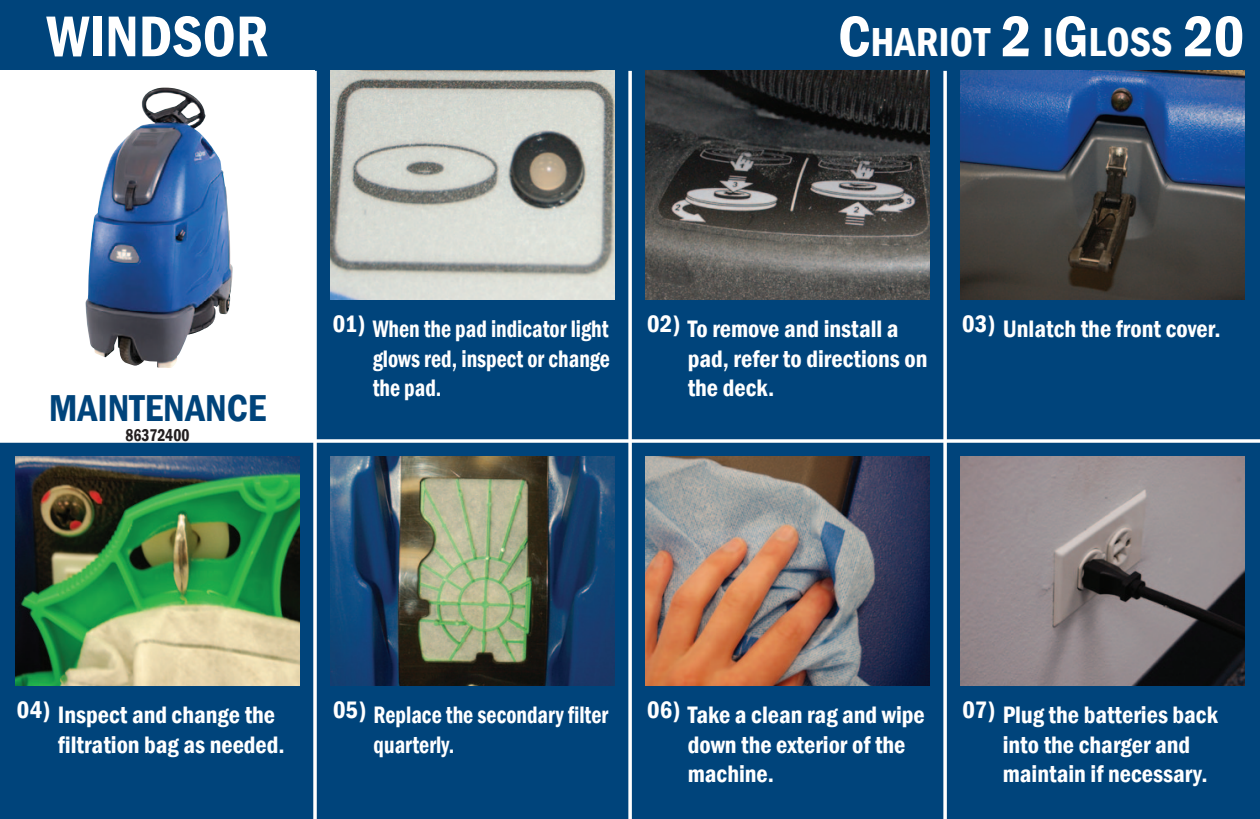
<style>
.page{position:relative;width:1260px;height:819px;background:#00447b}
.page>*{position:absolute;margin:0;border:0;box-sizing:border-box;transform-origin:0 0}
.t1{font:600 condensed 59.5px "Franklin Gothic";color:#fff}
.t2{font:600 condensed 41.65px "Franklin Gothic";color:#fff}
.t3{font:600 condensed 38.5px "Franklin Gothic";color:#00447b}
.t4{font:600 condensed 24.5px/29.4px "Franklin Gothic";color:#fff}
.t5{font:600 condensed 24.5px/29.4px "Franklin Gothic";color:#fff;text-align:justify;scale:.9 1}
.t6{font:600 condensed 24.5px "Franklin Gothic";color:#fff}
.t7{font:600 condensed 17.5px "Franklin Gothic";color:#231f20;scale:.9 1}
.s1{font-size:59.5px}
</style>
<div class="page">
<svg style="left:628px;top:71px;width:4px;height:748px;background:#dfe7ee"></svg>
<svg style="left:313px;top:71px;width:4px;height:748px;background:#e0e8ef"></svg>
<svg style="left:943px;top:71px;width:4px;height:748px;background:#dfe7ee"></svg>
<svg style="left:0;top:439px;width:1260px;height:4px;background:#dfe7ee"></svg>
<div style="left:0;top:71px;width:315px;height:370px;background:#fff"></div>
<img style="left:85px;top:88px;width:125px;height:280px">
<img style="left:331px;top:71px;width:283px;height:228px">
<img style="left:16px;top:457px;width:283px;height:228px">
<img style="left:646px;top:71px;width:283px;height:228px">
<img style="left:646px;top:457px;width:283px;height:228px">
<img style="left:961px;top:71px;width:283px;height:228px">
<img style="left:961px;top:457px;width:283px;height:228px">
<img style="left:331px;top:457px;width:283px;height:228px">
<p class="t1" style="left:47px;top:-3px;width:223px">WINDSOR</p>
<p class="t2" style="left:838px;top:15px;width:408px"><span class="s1">C</span>HARIOT <span class="s1">2</span> I<span class="s1">G</span>LOSS <span class="s1">20</span></p>
<p class="t3" style="left:49px;top:382px;width:219px">MAINTENANCE</p>
<p class="t7" style="left:126px;top:423px;width:73px">86372400</p>
<p class="t6" style="left:333px;top:308px;width:34px">01)</p>
<p class="t5" style="left:373px;top:314px;width:265px">When the pad indicator light glows red, inspect or change the pad.</p>
<p class="t6" style="left:647px;top:308px;width:35px">02)</p>
<p class="t4" style="left:688px;top:314px;width:241px">To remove and install a pad, refer to directions on the deck.</p>
<p class="t6" style="left:962px;top:308px;width:35px">03)</p>
<p class="t4" style="left:1003px;top:314px;width:219px">Unlatch the front cover.</p>
<p class="t6" style="left:17px;top:693px;width:35px">04)</p>
<p class="t4" style="left:58px;top:700px;width:229px">Inspect and change the filtration bag as needed.</p>
<p class="t6" style="left:333px;top:693px;width:35px">05)</p>
<p class="t5" style="left:374px;top:700px;width:262px">Replace the secondary filter quarterly.</p>
<p class="t6" style="left:647px;top:693px;width:35px">06)</p>
<p class="t4" style="left:688px;top:700px;width:239px">Take a clean rag and wipe down the exterior of the machine.</p>
<p class="t6" style="left:963px;top:693px;width:34px">07)</p>
<p class="t4" style="left:1003px;top:700px;width:217px">Plug the batteries back into the charger and maintain if necessary.</p>
</div>
